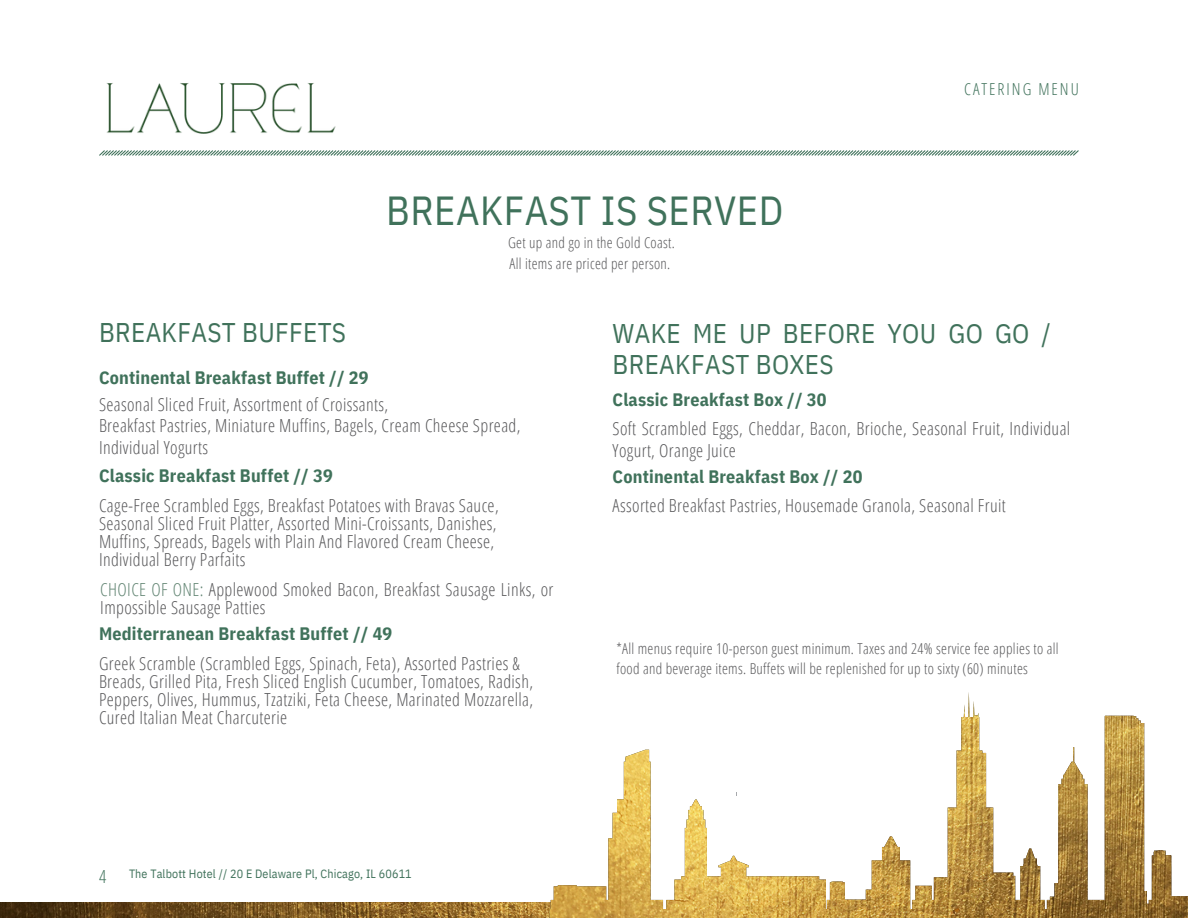
<style>
.page{position:relative;width:1188px;height:918px;background:#fff}
.page>*{position:absolute;margin:0;border:0;box-sizing:border-box;transform-origin:0 0}
.t1{font:40.5px "IBM Plex Sans Cond";letter-spacing:.01em;color:#40725b}
.t2{font:27px/31.5px "IBM Plex Sans Cond";letter-spacing:.01em;color:#40725b}
.t3{font:300 18px/18px "Open Sans Condensed";letter-spacing:.02em;color:#58585a}
.t4{font:700 18px "IBM Plex Sans Cond";letter-spacing:.01em;color:#40725b}
.t5{font:300 18px "Open Sans Condensed";color:#40725b}
.t6{font:300 16.5px "Open Sans Condensed";letter-spacing:.12em;color:#40725b}
.t7{font:300 15px/20.2px "Open Sans Condensed";letter-spacing:.02em;color:#58585a}
.t8{font:12px "IBM Plex Sans Cond";letter-spacing:.01em;color:#40725b}
.s1{color:#628573}
</style>
<div class="page">
<svg style="left:99px;top:150px;width:980px;height:6px;background:#abc1b7"></svg>
<img style="left:0;top:903px;width:549px;height:15px">
<img style="left:549px;top:692px;width:639px;height:226px">
<img style="left:106px;top:83px;width:230px;height:51px">
<h5 class="t1" style="left:386px;top:183px;width:399px">BREAKFAST IS SERVED</h5>
<p class="t7" style="left:508px;top:232px;width:168px">Get up and go in the Gold Coast.</p>
<p class="t7" style="left:509px;top:253px;width:162px">All items are priced per person.</p>
<h6 class="t6" style="left:964px;top:78px;width:116px">CATERING MENU</h6>
<h4 class="t2" style="left:99px;top:316px;width:249px">BREAKFAST BUFFETS</h4>
<h4 class="t2" style="left:613px;top:317px;width:440px">WAKE ME UP BEFORE YOU GO GO /<br>BREAKFAST BOXES</h4>
<h5 class="t4" style="left:99px;top:366px;width:271px">Continental Breakfast Buffet // 29</h5>
<h2 class="t3" style="left:99px;top:393px;width:423px;line-height:21.3px">Seasonal Sliced Fruit, Assortment of Croissants,<br>Breakfast Pastries, Miniature Muffins, Bagels, Cream Cheese Spread,<br>Individual Yogurts</h2>
<h5 class="t4" style="left:99px;top:463px;width:235px">Classic Breakfast Buffet // 39</h5>
<h4 class="t3" style="left:99px;top:496px;width:401px">Cage-Free Scrambled Eggs, Breakfast Potatoes with Bravas Sauce, Seasonal Sliced Fruit Platter, Assorted Mini-Croissants, Danishes, Muffins, Spreads, Bagels with Plain And Flavored Cream Cheese, Individual Berry Parfaits</h4>
<h5 class="t3" style="left:100px;top:580px;width:455px"><span class="s1">CHOICE OF ONE:</span> Applewood Smoked Bacon, Breakfast Sausage Links, or<br>Impossible Sausage Patties</h5>
<h5 class="t4" style="left:99px;top:621px;width:295px">Mediterranean Breakfast Buffet // 49</h5>
<h2 class="t3" style="left:99px;top:654px;width:436px">Greek Scramble (Scrambled Eggs, Spinach, Feta), Assorted Pastries &amp; Breads, Grilled Pita, Fresh Sliced English Cucumber, Tomatoes, Radish, Peppers, Olives, Hummus, Tzatziki, Feta Cheese, Marinated Mozzarella, Cured Italian Meat Charcuterie</h2>
<h6 class="t5" style="left:99px;top:864px;width:9px">4</h6>
<h1 class="t8" style="left:129px;top:866px;width:284px">The Talbott Hotel // 20 E Delaware Pl, Chicago, IL 60611</h1>
<h6 class="t4" style="left:613px;top:388px;width:215px">Classic Breakfast Box // 30</h6>
<h5 class="t3" style="left:613px;top:418px;width:459px;line-height:21.3px">Soft Scrambled Eggs, Cheddar, Bacon, Brioche, Seasonal Fruit, Individual<br>Yogurt, Orange Juice</h5>
<h4 class="t4" style="left:613px;top:465px;width:251px">Continental Breakfast Box // 20</h4>
<h4 class="t3" style="left:613px;top:496px;width:395px">Assorted Breakfast Pastries, Housemade Granola, Seasonal Fruit</h4>
<p class="t7" style="left:616px;top:638px;width:444px">*All menus require 10-person guest minimum. Taxes and 24% service fee applies to all food and beverage items. Buffets will be replenished for up to sixty (60) minutes</p>
</div>
